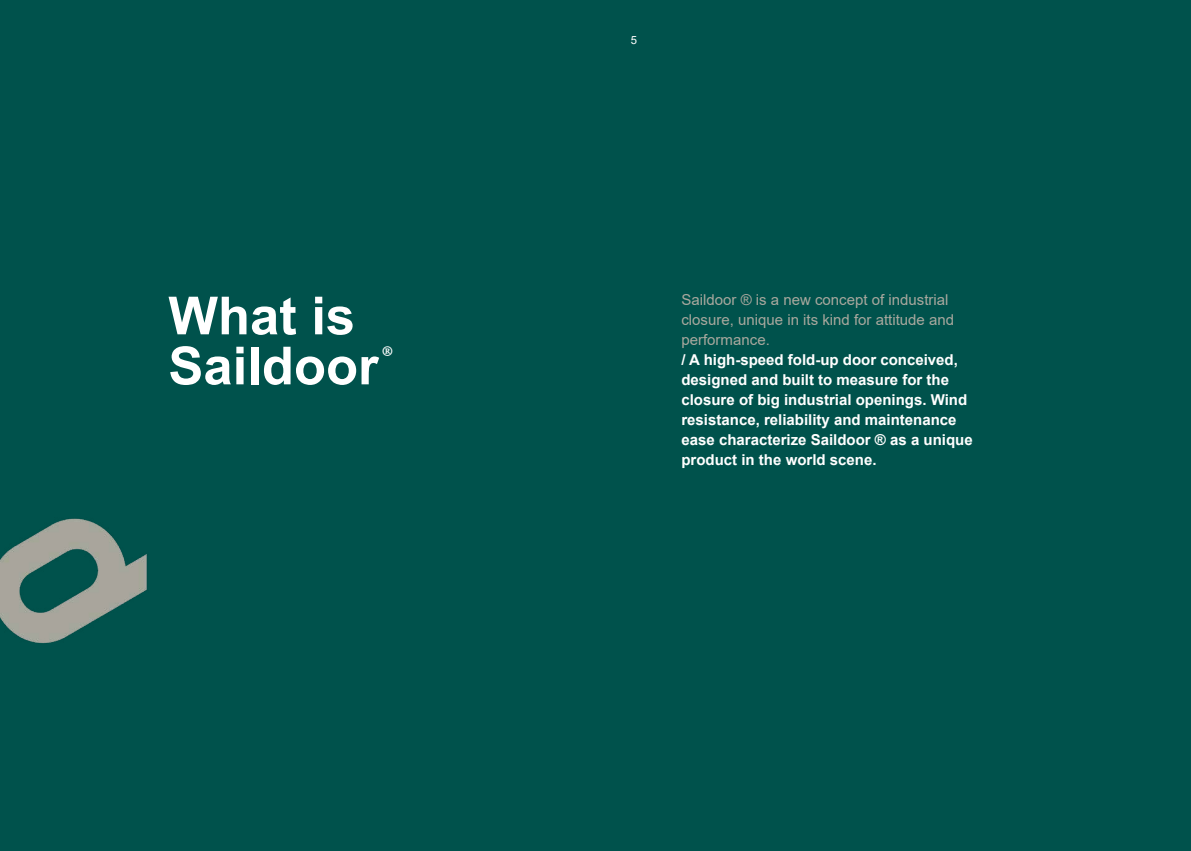
<style>
.page{position:relative;width:1191px;height:851px;background:#fff}
.page>*{position:absolute;margin:0;border:0;box-sizing:border-box;transform-origin:0 0}
.t1{font:700 52.5px/50px "Arial";color:#fff}
.t2{font:37.5px "Minion Pro";color:#fff}
.t3{font:700 15px/20px "Arial";color:#fff}
.t4{font:15px/20px "Arial";color:#a9a89e}
.t5{font:11.25px "Arial";color:#fff}
</style>
<div class="page">
<div style="left:0;top:0;width:1191px;height:850px;background:#00524c"></div>
<img style="left:0;top:518px;width:147px;height:126px">
<p class="t5" style="left:631px;top:32px;width:8px">5</p>
<h1 class="t1" style="left:168px;top:291px;width:212px">What is<br>Saildoor</h1>
<p class="t4" style="left:681px;top:290px;width:274px">Saildoor ® is a new concept of industrial closure, unique in its kind for attitude and performance.</p>
<h2 class="t2" style="left:381px;top:334px;width:14px">®</h2>
<p class="t3" style="left:681px;top:350px;width:293px">/ A high-speed fold-up door conceived, designed and built to measure for the closure of big industrial openings. Wind resistance, reliability and maintenance ease characterize Saildoor ® as a unique product in the world scene.</p>
</div>
